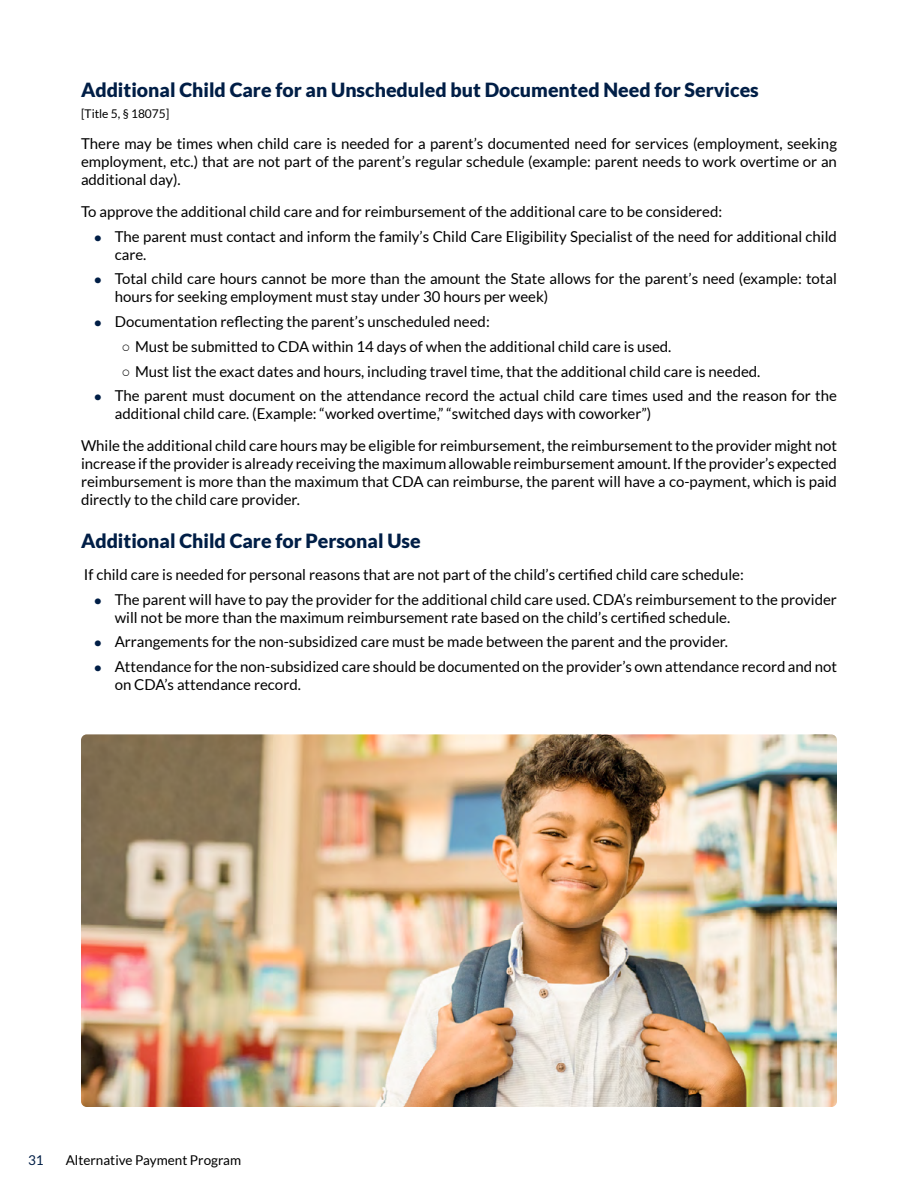
<style>
.page{position:relative;width:918px;height:1188px;background:#fff}
.page>*{position:absolute;margin:0;border:0;box-sizing:border-box;transform-origin:0 0}
.t1{font:900 19.5px "Lato";color:#001e46}
.t2{font:15px/18px "Lato";color:#000}
.t3{font:13.5px "Lato";color:#000}
.t4{font:13.5px "Lato";color:#001e46}
.t5{font:12px "Lato";color:#000}
.s1{font-weight:900;font-size:12px;color:#001e46}
.s2{font-family:"Arial"}
</style>
<div class="page">
<img style="left:81px;top:734px;width:756px;height:373px">
<h1 class="t1" style="left:81px;top:78px;width:679px">Additional Child Care for an Unscheduled but Documented Need for Services</h1>
<p class="t5" style="left:81px;top:107px;width:90px">[Title 5, § 18075]</p>
<p class="t2" style="left:81px;top:135px;width:758px;text-align:justify">There may be times when child care is needed for a parent’s documented need for services (employment, seeking employment, etc.) that are not part of the parent’s regular schedule (example: parent needs to work overtime or an additional day).</p>
<p class="t2" style="left:81px;top:202px;width:643px">To approve the additional child care and for reimbursement of the additional care to be considered:</p>
<p class="t2" style="left:115px;top:227px;width:724px;text-indent:-20px"><span class="s1">•</span> The parent must contact and inform the family’s Child Care Eligibility Specialist of the need for additional child care.</p>
<p class="t2" style="left:115px;top:270px;width:724px;text-indent:-20px"><span class="s1">•</span> Total child care hours cannot be more than the amount the State allows for the parent’s need (example: total hours for seeking employment must stay under 30 hours per week)</p>
<p class="t2" style="left:94px;top:313px;width:397px"><span class="s1">•</span> Documentation reflecting the parent’s unscheduled need:</p>
<p class="t2" style="left:122px;top:337px;width:551px"><span class="s2">○</span> Must be submitted to CDA within 14 days of when the additional child care is used.</p>
<p class="t2" style="left:122px;top:362px;width:640px"><span class="s2">○</span> Must list the exact dates and hours, including travel time, that the additional child care is needed.</p>
<p class="t2" style="left:115px;top:387px;width:724px;text-indent:-20px"><span class="s1">•</span> The parent must document on the attendance record the actual child care times used and the reason for the additional child care. (Example: “worked overtime,” “switched days with coworker”)</p>
<p class="t2" style="left:81px;top:436px;width:758px;text-align:justify">While the additional child care hours may be eligible for reimbursement, the reimbursement to the provider might not increase if the provider is already receiving the maximum allowable reimbursement amount. If the provider’s expected reimbursement is more than the maximum that CDA can reimburse, the parent will have a co-payment, which is paid directly to the child care provider.</p>
<h1 class="t1" style="left:81px;top:530px;width:341px">Additional Child Care for Personal Use</h1>
<p class="t2" style="left:84px;top:565px;width:661px">If child care is needed for personal reasons that are not part of the child’s certified child care schedule:</p>
<p class="t2" style="left:115px;top:590px;width:724px;text-indent:-20px"><span class="s1">•</span> The parent will have to pay the provider for the additional child care used. CDA’s reimbursement to the provider will not be more than the maximum reimbursement rate based on the child’s certified schedule.</p>
<p class="t2" style="left:94px;top:633px;width:635px"><span class="s1">•</span> Arrangements for the non-subsidized care must be made between the parent and the provider.</p>
<p class="t2" style="left:115px;top:658px;width:724px;text-indent:-20px"><span class="s1">•</span> Attendance for the non-subsidized care should be documented on the provider’s own attendance record and not on CDA’s attendance record.</p>
<p class="t4" style="left:28px;top:1153px;width:17px">31</p>
<p class="t3" style="left:66px;top:1153px;width:177px">Alternative Payment Program</p>
</div>
